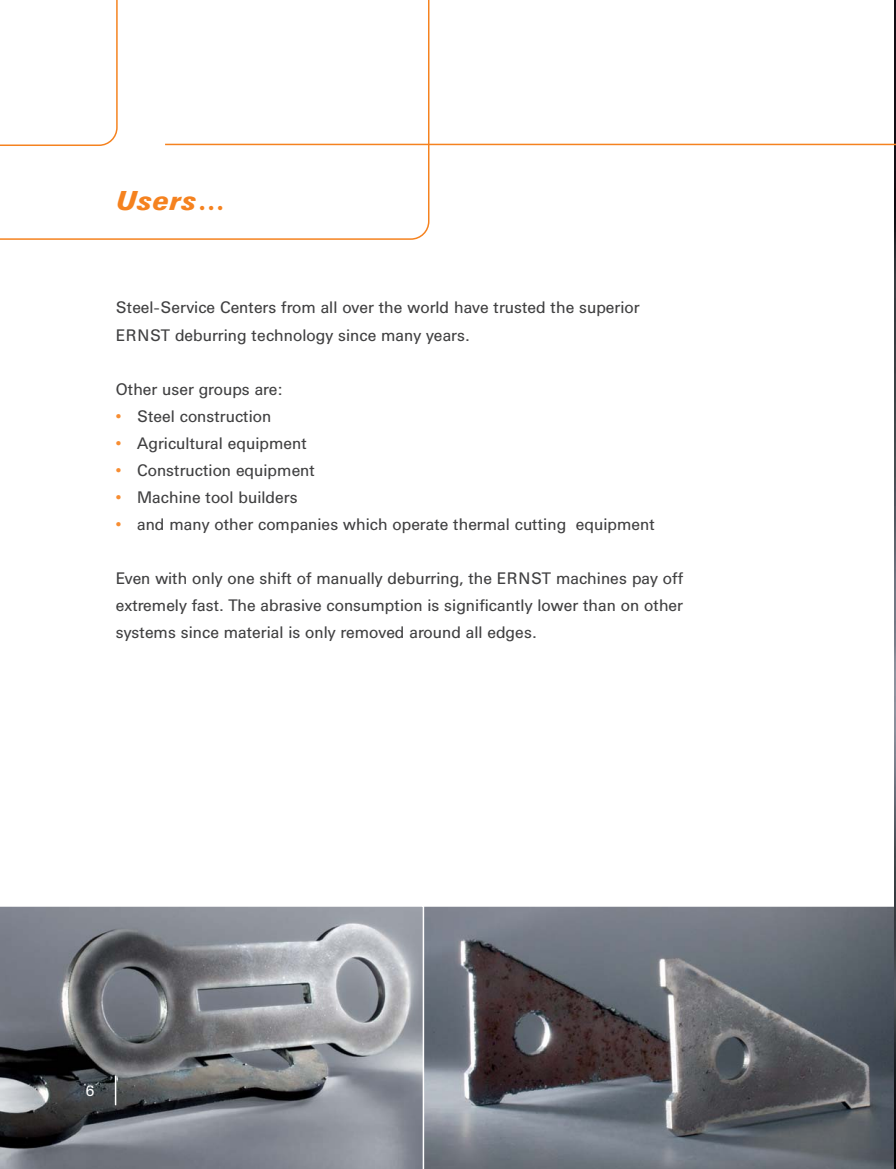
<style>
.page{position:relative;width:896px;height:1169px;background:#fff}
.page>*{position:absolute;margin:0;border:0;box-sizing:border-box;transform-origin:0 0}
.t1{font:italic 900 27px "Univers BQ";letter-spacing:.025em;color:#f5821f}
.t2{font:16.5px/27px "Univers BQ";color:#404041}
.t3{font:15px "Univers BQ";color:#fff}
.s1{color:#f78d32}
</style>
<div class="page">
<svg style="left:424px;top:906px;width:470px;height:263px;background:#666970"></svg>
<svg style="left:0;top:906px;width:423px;height:263px;background:#7d8087"></svg>
<hr style="left:115px;top:1075px;width:1px;height:30px;background:#fff">
<img style="left:894px;top:0;width:1px;height:1169px">
<hr style="left:165px;top:144px;width:730px;height:1px;background:#f5821f">
<svg style="left:0;top:0;width:429px;height:240px"></svg>
<h1 class="t1" style="left:116px;top:191px;width:109px">Users…</h1>
<p class="t2" style="left:116px;top:296px;width:525px">Steel-Service Centers from all over the world have trusted the superior<br>ERNST deburring technology since many years.</p>
<p class="t2" style="left:116px;top:377px;width:168px">Other user groups are:</p>
<p class="t2" style="left:116px;top:404px;width:157px"><span class="s1">•</span> Steel construction</p>
<p class="t2" style="left:116px;top:431px;width:192px"><span class="s1">•</span> Agricultural equipment</p>
<p class="t2" style="left:116px;top:458px;width:201px"><span class="s1">•</span> Construction equipment</p>
<p class="t2" style="left:116px;top:485px;width:183px"><span class="s1">•</span> Machine tool builders</p>
<p class="t2" style="left:116px;top:512px;width:540px"><span class="s1">•</span> and many other companies which operate thermal cutting equipment</p>
<p class="t2" style="left:116px;top:566px;width:568px;text-align:justify">Even with only one shift of manually deburring, the ERNST machines pay off extremely fast. The abrasive consumption is significantly lower than on other systems since material is only removed around all edges.</p>
<p class="t3" style="left:86px;top:1085px;width:11px">6</p>
</div>
